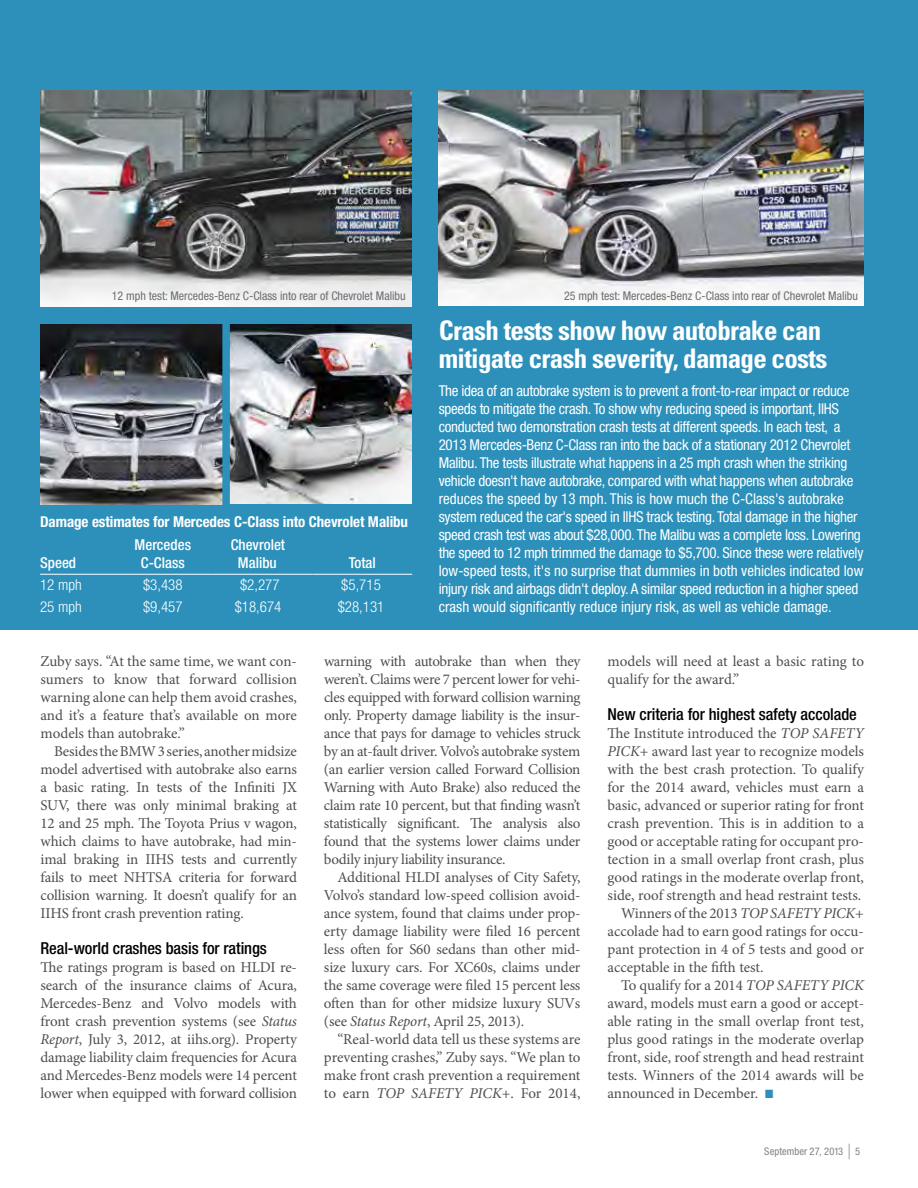
<style>
.page{position:relative;width:918px;height:1188px;background:#fff}
.page>*{position:absolute;margin:0;border:0;box-sizing:border-box;transform-origin:0 0}
.t1{font:700 condensed 27px/28.5px "Univers LT Std";letter-spacing:-.025em;color:#fff}
.t2{font:500 condensed 16.5px "Helvetica Neue LT Pro";letter-spacing:-.005em;color:#000}
.t3{font:15px/18px "Minion Pro";letter-spacing:-.005em;color:#4d4d4f;text-align:justify}
.t4{font:condensed 15px/18px "Helvetica Neue LT Pro";letter-spacing:-.02em;color:#fff}
.t5{font:700 condensed 15px "Helvetica Neue LT Pro";letter-spacing:-.005em;color:#fff}
.t6{font:300 condensed 15px "Helvetica Neue LT Pro";color:#fff}
.t7{font:500 condensed 15px/18px "Helvetica Neue LT Pro";color:#fff;text-align:center}
.t8{font:condensed 12px "Helvetica Neue LT Pro";color:#6d6e71}
.t9{font:condensed 10.5px "Helvetica Neue LT Pro";letter-spacing:.005em;color:#808285}
.s1{font-style:italic}
.s2{color:#2c90bb}
.s3{font-size:21px}
</style>
<div class="page">
<div style="left:0;top:0;width:918px;height:630px;background:#2c90bb"></div>
<hr style="left:40px;top:574px;width:73px;height:1px;background:#fff">
<hr style="left:113px;top:574px;width:100px;height:1px;background:#fff">
<hr style="left:213px;top:574px;width:99px;height:1px;background:#fff">
<hr style="left:312px;top:574px;width:100px;height:1px;background:#fff">
<img style="left:40px;top:90px;width:372px;height:216px">
<img style="left:439px;top:90px;width:425px;height:216px">
<img style="left:40px;top:324px;width:372px;height:180px">
<div style="left:222px;top:320px;width:8px;height:187px;background:#2c90bb"></div>
<p class="t8" style="left:112px;top:289px;width:296px">12 mph test: Mercedes-Benz C-Class into rear of Chevrolet Malibu</p>
<p class="t8" style="left:564px;top:289px;width:296px">25 mph test: Mercedes-Benz C-Class into rear of Chevrolet Malibu</p>
<p class="t5" style="left:40px;top:512px;width:370px">Damage estimates for Mercedes C-Class into Chevrolet Malibu</p>
<p class="t7" style="left:40px;top:554px;width:38px">Speed</p>
<p class="t7" style="left:135px;top:536px;width:58px">Mercedes<br>C-Class</p>
<p class="t7" style="left:231px;top:536px;width:56px">Chevrolet<br>Malibu</p>
<p class="t7" style="left:349px;top:554px;width:29px">Total</p>
<p class="t6" style="left:40px;top:576px;width:43px">12 mph</p>
<p class="t6" style="left:143px;top:576px;width:41px">$3,438</p>
<p class="t6" style="left:240px;top:576px;width:41px">$2,277</p>
<p class="t6" style="left:341px;top:576px;width:41px">$5,715</p>
<p class="t6" style="left:40px;top:598px;width:43px">25 mph</p>
<p class="t6" style="left:143px;top:598px;width:41px">$9,457</p>
<p class="t6" style="left:235px;top:598px;width:48px">$18,674</p>
<p class="t6" style="left:338px;top:598px;width:48px">$28,131</p>
<h1 class="t1" style="left:439px;top:316px;width:390px">Crash tests show how autobrake can mitigate crash severity, damage costs</h1>
<p class="t4" style="left:439px;top:382px;width:426px">The idea of an autobrake system is to prevent a front-to-rear impact or reduce speeds to mitigate the crash. To show why reducing speed is important, IIHS conducted two demonstration crash tests at different speeds. In each test, a 2013 Mercedes-Benz C-Class ran into the back of a stationary 2012 Chevrolet Malibu. The tests illustrate what happens in a 25 mph crash when the striking vehicle doesn't have autobrake, compared with what happens when autobrake reduces the speed by 13 mph. This is how much the C-Class's autobrake system reduced the car's speed in IIHS track testing. Total damage in the higher speed crash test was about $28,000. The Malibu was a complete loss. Lowering the speed to 12 mph trimmed the damage to $5,700. Since these were relatively low-speed tests, it's no surprise that dummies in both vehicles indicated low injury risk and airbags didn't deploy. A similar speed reduction in a higher speed crash would significantly reduce injury risk, as well as vehicle damage.</p>
<p class="t3" style="left:40px;top:652px;width:258px">Zuby says. “At the same time, we want con&shy;sumers to know that forward collision warning alone can help them avoid crashes, and it’s a feature that’s available on more models than autobrake.”</p>
<p class="t3" style="left:40px;top:742px;width:258px;text-indent:14px">Besides the BMW 3 series, another midsize model advertised with autobrake also earns a basic rating. In tests of the Infiniti JX SUV, there was only minimal braking at 12 and 25 mph. The Toyota Prius v wagon, which claims to have autobrake, had min&shy;imal braking in IIHS tests and currently fails to meet NHTSA criteria for forward collision warning. It doesn’t qualify for an IIHS front crash prevention rating.</p>
<p class="t2" style="left:40px;top:938px;width:228px">Real-world crashes basis for ratings</p>
<p class="t3" style="left:40px;top:958px;width:258px">The ratings program is based on HLDI re&shy;search of the insurance claims of Acura, Mercedes-Benz and Volvo models with front crash prevention systems (see <span class="s1">Status Report</span>, July 3, 2012, at iihs.org). Property damage liability claim frequencies for Acura and Mercedes-Benz models were 14 percent lower when equipped with forward collision</p>
<p class="t3" style="left:324px;top:652px;width:258px">warning with autobrake than when they weren’t. Claims were 7 percent lower for vehi&shy;cles equipped with forward collision warning only. Property damage liability is the insur&shy;ance that pays for damage to vehicles struck by an at-fault driver. Volvo’s autobrake system (an earlier version called Forward Collision Warning with Auto Brake) also reduced the claim rate 10 percent, but that finding wasn’t statistically significant. The analysis also found that the systems lower claims under bodily injury liability insurance.</p>
<p class="t3" style="left:324px;top:868px;width:258px;text-indent:14px">Additional HLDI analyses of City Safety, Volvo’s standard low-speed collision avoid&shy;ance system, found that claims under prop&shy;erty damage liability were filed 16 percent less often for S60 sedans than other mid&shy;size luxury cars. For XC60s, claims under the same coverage were filed 15 percent less often than for other midsize luxury SUVs (see <span class="s1">Status Report</span>, April 25, 2013).</p>
<p class="t3" style="left:324px;top:1030px;width:258px;text-indent:14px">“Real-world data tell us these systems are preventing crashes,” Zuby says. “We plan to make front crash prevention a requirement to earn <span class="s1">TOP SAFETY PICK</span>+. For 2014,</p>
<p class="t3" style="left:607px;top:652px;width:258px">models will need at least a basic rating to qualify for the award.”</p>
<p class="t2" style="left:608px;top:704px;width:251px">New criteria for highest safety accolade</p>
<p class="t3" style="left:608px;top:724px;width:258px">The Institute introduced the <span class="s1">TOP SAFETY</span></p>
<p class="t3" style="left:608px;top:742px;width:258px"><span class="s1">PICK</span>+ award last year to recognize models</p>
<p class="t3" style="left:608px;top:760px;width:258px">with the best crash protection. To qualify</p>
<p class="t3" style="left:608px;top:778px;width:258px">for the 2014 award, vehicles must earn a</p>
<p class="t3" style="left:608px;top:796px;width:258px">basic, advanced or superior rating for front</p>
<p class="t3" style="left:608px;top:814px;width:258px">crash prevention. This is in addition to a</p>
<p class="t3" style="left:608px;top:832px;width:258px">good or acceptable rating for occupant pro-</p>
<p class="t3" style="left:608px;top:850px;width:258px">tection in a small overlap front crash, plus</p>
<p class="t3" style="left:608px;top:868px;width:258px">good ratings in the moderate overlap front,</p>
<p class="t3" style="left:608px;top:886px;width:255px">side, roof strength and head restraint tests.</p>
<p class="t3" style="left:621px;top:904px;width:244px">Winners of the 2013 <span class="s1">TOP SAFETY PICK</span>+</p>
<p class="t3" style="left:608px;top:922px;width:258px">accolade had to earn good ratings for occu-</p>
<p class="t3" style="left:608px;top:940px;width:258px">pant protection in 4 of 5 tests and good or</p>
<p class="t3" style="left:608px;top:958px;width:158px">acceptable in the fifth test.</p>
<p class="t3" style="left:621px;top:976px;width:244px">To qualify for a 2014 <span class="s1">TOP SAFETY PICK</span></p>
<p class="t3" style="left:608px;top:994px;width:258px">award, models must earn a good or accept-</p>
<p class="t3" style="left:608px;top:1012px;width:258px">able rating in the small overlap front test,</p>
<p class="t3" style="left:608px;top:1030px;width:258px">plus good ratings in the moderate overlap</p>
<p class="t3" style="left:608px;top:1048px;width:258px">front, side, roof strength and head restraint</p>
<p class="t3" style="left:608px;top:1066px;width:258px">tests. Winners of the 2014 awards will be</p>
<p class="t3" style="left:608px;top:1084px;width:167px">announced in December. <span class="s2">■</span></p>
<p class="t9" style="left:764px;top:1145px;width:98px">September 27, 2013 <span class="s3">|</span> 5</p>
</div>
